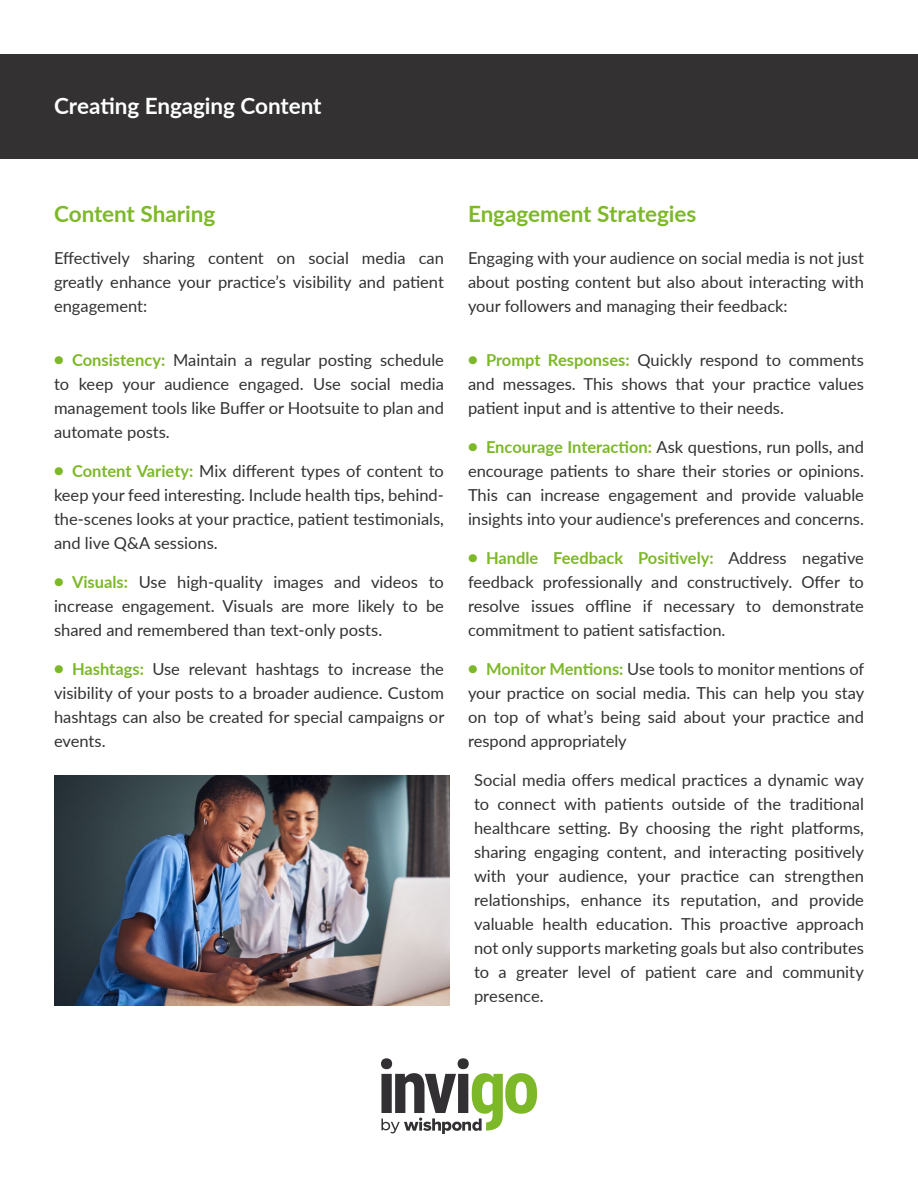
<style>
.page{position:relative;width:918px;height:1188px;background:#fff}
.page>*{position:absolute;margin:0;border:0;box-sizing:border-box;transform-origin:0 0}
.t1{font:700 22.5px "Lato";letter-spacing:-.005em;color:#7db829}
.t2{font:700 22.5px "Lato";letter-spacing:-.005em;color:#fff}
.t3{font:16.5px/24px "Lato";color:#333132;text-align:justify}
.s1{font-weight:900;color:#7db829}
.s2{font-weight:700;color:#7db829}
</style>
<div class="page">
<svg style="left:381px;top:1058px;width:156px;height:76px"></svg>
<div style="left:0;top:54px;width:918px;height:105px;background:#333132"></div>
<img style="left:54px;top:775px;width:396px;height:231px">
<h1 class="t2" style="left:54px;top:89px;width:269px">Creating Engaging Content</h1>
<h1 class="t1" style="left:54px;top:197px;width:163px">Content Sharing</h1>
<h1 class="t1" style="left:468px;top:197px;width:230px">Engagement Strategies</h1>
<p class="t3" style="left:54px;top:245px;width:391px">Effectively sharing content on social media can greatly enhance your practice’s visibility and patient engagement:</p>
<p class="t3" style="left:54px;top:347px;width:392px"><span class="s1">Ҍ</span> <span class="s2">Consistency:</span> Maintain a regular posting schedule to keep your audience engaged. Use social media management tools like Buffer or Hootsuite to plan and automate posts.</p>
<p class="t3" style="left:54px;top:458px;width:391px"><span class="s1">Ҍ</span> <span class="s2">Content Variety:</span> Mix different types of content to keep your feed interesting. Include health tips, behind&shy;the-scenes looks at your practice, patient testimonials, and live Q&amp;A sessions.</p>
<p class="t3" style="left:54px;top:569px;width:392px"><span class="s1">Ҍ</span> <span class="s2">Visuals:</span> Use high-quality images and videos to increase engagement. Visuals are more likely to be shared and remembered than text-only posts.</p>
<p class="t3" style="left:54px;top:656px;width:392px"><span class="s1">Ҍ</span> <span class="s2">Hashtags:</span> Use relevant hashtags to increase the visibility of your posts to a broader audience. Custom hashtags can also be created for special campaigns or events.</p>
<p class="t3" style="left:468px;top:245px;width:398px">Engaging with your audience on social media is not just about posting content but also about interacting with your followers and managing their feedback:</p>
<p class="t3" style="left:468px;top:347px;width:397px"><span class="s1">Ҍ</span> <span class="s2">Prompt Responses:</span> Quickly respond to comments and messages. This shows that your practice values patient input and is attentive to their needs.</p>
<p class="t3" style="left:468px;top:434px;width:398px"><span class="s1">Ҍ</span> <span class="s2">Encourage Interaction:</span> Ask questions, run polls, and encourage patients to share their stories or opinions.<br>This can increase engagement and provide valuable insights into your audience's preferences and concerns.</p>
<p class="t3" style="left:468px;top:545px;width:398px"><span class="s1">Ҍ</span> <span class="s2">Handle Feedback Positively:</span> Address negative feedback professionally and constructively. Offer to resolve issues offline if necessary to demonstrate commitment to patient satisfaction.</p>
<p class="t3" style="left:468px;top:656px;width:398px"><span class="s1">Ҍ</span> <span class="s2">Monitor Mentions:</span> Use tools to monitor mentions of your practice on social media. This can help you stay on top of what’s being said about your practice and respond appropriately</p>
<p class="t3" style="left:474px;top:767px;width:392px">Social media offers medical practices a dynamic way to connect with patients outside of the traditional healthcare setting. By choosing the right platforms, sharing engaging content, and interacting positively with your audience, your practice can strengthen relationships, enhance its reputation, and provide valuable health education. This proactive approach not only supports marketing goals but also contributes to a greater level of patient care and community presence.</p>
</div>
